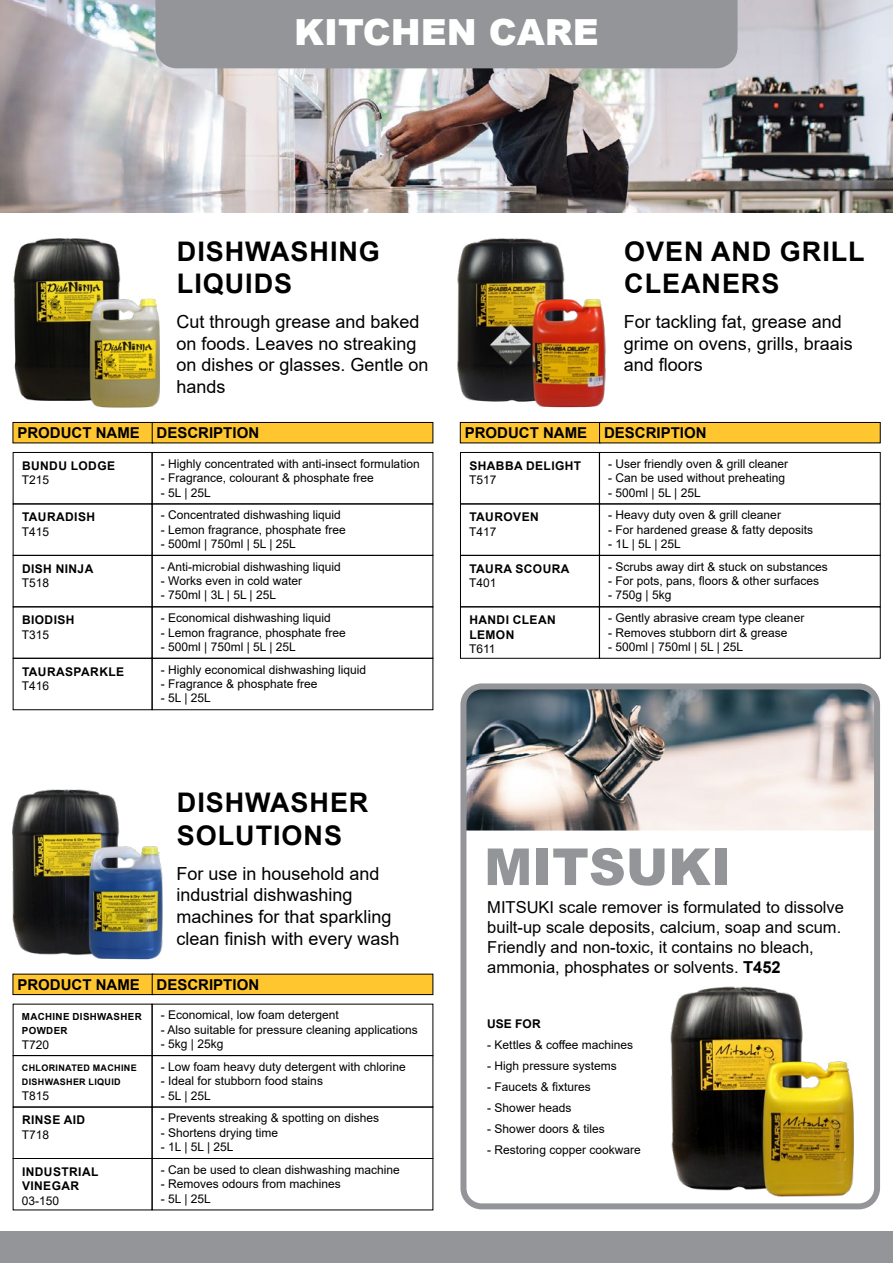
<style>
.page{position:relative;width:893px;height:1263px;background:#fff}
.page>*{position:absolute;margin:0;border:0;box-sizing:border-box;transform-origin:0 0}
.t1{font:900 51px "Arial";color:#939598}
.t2{font:900 36px "Arial";color:#fff}
.t3{font:700 27px/32.4px "Arial";letter-spacing:.035em;color:#000}
.t4{font:18px/21.6px "Arial";color:#000}
.t5{font:16.5px/19.8px "Arial";color:#000}
.t6{font:700 15px "Arial";color:#000}
.t7{font:12px "Arial";color:#000}
.t8{font:700 12px/14.4px "Arial";letter-spacing:.035em;color:#000}
.t9{font:700 9.75px/14.4px "Arial";letter-spacing:.035em;color:#000}
.t10{font:700 9px/14.4px "Arial";letter-spacing:.035em;color:#000}
.s1{font-weight:700}
</style>
<div class="page">
<img style="left:0;top:0;width:893px;height:213px">
<div style="left:155px;top:0;width:582px;height:68px;background:#939598"></div>
<img style="left:13px;top:238px;width:147px;height:170px">
<img style="left:12px;top:789px;width:151px;height:170px">
<img style="left:457px;top:238px;width:149px;height:170px">
<div style="left:0;top:1231px;width:893px;height:32px;background:#939598"></div>
<div style="left:13px;top:422px;width:140px;height:21px;background:#ffc62f"></div>
<div style="left:13px;top:422px;width:140px;height:21px;border:1px solid #000"></div>
<div style="left:13px;top:974px;width:140px;height:20px;background:#ffc62f"></div>
<div style="left:13px;top:974px;width:140px;height:21px;border:1px solid #000"></div>
<div style="left:460px;top:422px;width:140px;height:21px;background:#ffc62f"></div>
<div style="left:460px;top:422px;width:140px;height:21px;border:1px solid #000"></div>
<div style="left:152px;top:422px;width:281px;height:21px;background:#ffc62f"></div>
<div style="left:152px;top:422px;width:281px;height:21px;border:1px solid #000"></div>
<div style="left:152px;top:974px;width:281px;height:20px;background:#ffc62f"></div>
<div style="left:152px;top:974px;width:281px;height:21px;border:1px solid #000"></div>
<div style="left:600px;top:422px;width:280px;height:21px;background:#ffc62f"></div>
<div style="left:599px;top:422px;width:281px;height:21px;border:1px solid #000"></div>
<div style="left:13px;top:452px;width:139px;height:52px;border:1px solid #000"></div>
<div style="left:460px;top:452px;width:140px;height:52px;border:1px solid #000"></div>
<div style="left:13px;top:555px;width:139px;height:52px;border:1px solid #000"></div>
<div style="left:13px;top:1055px;width:139px;height:52px;border:1px solid #000"></div>
<div style="left:460px;top:555px;width:140px;height:52px;border:1px solid #000"></div>
<div style="left:13px;top:1107px;width:139px;height:52px;border:1px solid #000"></div>
<div style="left:13px;top:1158px;width:139px;height:52px;border:1px solid #000"></div>
<div style="left:13px;top:658px;width:139px;height:52px;border:1px solid #000"></div>
<div style="left:152px;top:452px;width:281px;height:52px;border:1px solid #000"></div>
<div style="left:599px;top:452px;width:281px;height:52px;border:1px solid #000"></div>
<div style="left:152px;top:555px;width:281px;height:52px;border:1px solid #000"></div>
<div style="left:152px;top:1055px;width:281px;height:52px;border:1px solid #000"></div>
<div style="left:599px;top:555px;width:281px;height:52px;border:1px solid #000"></div>
<div style="left:152px;top:1107px;width:281px;height:52px;border:1px solid #000"></div>
<div style="left:152px;top:1158px;width:281px;height:52px;border:1px solid #000"></div>
<div style="left:152px;top:658px;width:281px;height:52px;border:1px solid #000"></div>
<img style="left:467px;top:690px;width:406px;height:140px">
<div style="left:460px;top:683px;width:420px;height:526px;border:6px solid #939598;border-radius:18px"></div>
<img style="left:670px;top:982px;width:210px;height:220px">
<h2 class="t2" style="left:294px;top:6px;width:306px">KITCHEN CARE</h2>
<h3 class="t3" style="left:177px;top:235px;width:204px">DISHWASHING<br>LIQUIDS</h3>
<h3 class="t3" style="left:624px;top:235px;width:242px">OVEN AND GRILL<br>CLEANERS</h3>
<h3 class="t4" style="left:176px;top:311px;width:254px">Cut through grease and baked on foods. Leaves no streaking on dishes or glasses. Gentle on hands</h3>
<h3 class="t4" style="left:624px;top:311px;width:231px">For tackling fat, grease and grime on ovens, grills, braais and floors</h3>
<p class="t6" style="left:17px;top:422px;width:124px">PRODUCT NAME</p>
<p class="t6" style="left:157px;top:422px;width:104px">DESCRIPTION</p>
<p class="t6" style="left:465px;top:422px;width:124px">PRODUCT NAME</p>
<p class="t6" style="left:604px;top:422px;width:104px">DESCRIPTION</p>
<p class="t8" style="left:22px;top:459px;width:95px">BUNDU LODGE</p>
<p class="t7" style="left:22px;top:472px;width:29px">T215</p>
<p class="t7" style="left:161px;top:455px;width:260px">- Highly concentrated with anti-insect formulation</p>
<p class="t7" style="left:161px;top:470px;width:214px">- Fragrance, colourant &amp; phosphate free</p>
<p class="t7" style="left:161px;top:484px;width:52px">- 5L | 25L</p>
<p class="t8" style="left:469px;top:459px;width:113px">SHABBA DELIGHT</p>
<p class="t7" style="left:469px;top:472px;width:29px">T517</p>
<p class="t7" style="left:608px;top:455px;width:182px">- User friendly oven &amp; grill cleaner</p>
<p class="t7" style="left:608px;top:470px;width:178px">- Can be used without preheating</p>
<p class="t7" style="left:608px;top:484px;width:94px">- 500ml | 5L | 25L</p>
<p class="t8" style="left:22px;top:510px;width:75px">TAURADISH</p>
<p class="t7" style="left:22px;top:523px;width:29px">T415</p>
<p class="t7" style="left:161px;top:507px;width:182px">- Concentrated dishwashing liquid</p>
<p class="t7" style="left:161px;top:521px;width:186px">- Lemon fragrance, phosphate free</p>
<p class="t7" style="left:161px;top:535px;width:136px">- 500ml | 750ml | 5L | 25L</p>
<p class="t8" style="left:469px;top:510px;width:71px">TAUROVEN</p>
<p class="t7" style="left:469px;top:523px;width:29px">T417</p>
<p class="t7" style="left:608px;top:507px;width:174px">- Heavy duty oven &amp; grill cleaner</p>
<p class="t7" style="left:608px;top:521px;width:206px">- For hardened grease &amp; fatty deposits</p>
<p class="t7" style="left:608px;top:535px;width:74px">- 1L | 5L | 25L</p>
<p class="t8" style="left:22px;top:561px;width:73px">DISH NINJA</p>
<p class="t7" style="left:22px;top:575px;width:29px">T518</p>
<p class="t8" style="left:22px;top:613px;width:54px">BIODISH</p>
<p class="t7" style="left:22px;top:626px;width:29px">T315</p>
<p class="t7" style="left:161px;top:558px;width:182px">- Anti-microbial dishwashing liquid</p>
<p class="t7" style="left:161px;top:573px;width:143px">- Works even in cold water</p>
<p class="t7" style="left:161px;top:587px;width:117px">- 750ml | 3L | 5L | 25L</p>
<p class="t7" style="left:161px;top:610px;width:172px">- Economical dishwashing liquid</p>
<p class="t7" style="left:161px;top:624px;width:186px">- Lemon fragrance, phosphate free</p>
<p class="t7" style="left:161px;top:638px;width:136px">- 500ml | 750ml | 5L | 25L</p>
<p class="t8" style="left:469px;top:561px;width:102px">TAURA SCOURA</p>
<p class="t7" style="left:469px;top:575px;width:29px">T401</p>
<p class="t8" style="left:469px;top:613px;width:88px">HANDI CLEAN<br>LEMON</p>
<p class="t7" style="left:469px;top:641px;width:28px">T611</p>
<p class="t7" style="left:608px;top:558px;width:221px">- Scrubs away dirt &amp; stuck on substances</p>
<p class="t7" style="left:608px;top:573px;width:212px">- For pots, pans, floors &amp; other surfaces</p>
<p class="t7" style="left:608px;top:587px;width:65px">- 750g | 5kg</p>
<p class="t7" style="left:608px;top:610px;width:198px">- Gently abrasive cream type cleaner</p>
<p class="t7" style="left:608px;top:624px;width:181px">- Removes stubborn dirt &amp; grease</p>
<p class="t7" style="left:608px;top:638px;width:136px">- 500ml | 750ml | 5L | 25L</p>
<p class="t8" style="left:22px;top:664px;width:104px">TAURASPARKLE</p>
<p class="t7" style="left:22px;top:678px;width:29px">T416</p>
<p class="t7" style="left:161px;top:661px;width:207px">- Highly economical dishwashing liquid</p>
<p class="t7" style="left:161px;top:675px;width:158px">- Fragrance &amp; phosphate free</p>
<p class="t7" style="left:161px;top:690px;width:52px">- 5L | 25L</p>
<h3 class="t3" style="left:177px;top:787px;width:193px">DISHWASHER<br>SOLUTIONS</h3>
<h3 class="t4" style="left:176px;top:863px;width:225px">For use in household and industrial dishwashing machines for that sparkling clean finish with every wash</h3>
<h1 class="t1" style="left:484px;top:830px;width:248px">MITSUKI</h1>
<h3 class="t5" style="left:487px;top:897px;width:358px">MITSUKI scale remover is formulated to dissolve built-up scale deposits, calcium, soap and scum.<br>Friendly and non-toxic, it contains no bleach, ammonia, phosphates or solvents. <span class="s1">T452</span></h3>
<p class="t6" style="left:17px;top:974px;width:124px">PRODUCT NAME</p>
<p class="t6" style="left:157px;top:974px;width:104px">DESCRIPTION</p>
<p class="t9" style="left:22px;top:1009px;width:121px">MACHINE DISHWASHER<br>POWDER</p>
<p class="t7" style="left:22px;top:1036px;width:29px">T720</p>
<p class="t10" style="left:22px;top:1060px;width:116px">CHLORINATED MACHINE<br>DISHWASHER LIQUID</p>
<p class="t7" style="left:22px;top:1087px;width:29px">T815</p>
<p class="t8" style="left:22px;top:1113px;width:65px">RINSE AID</p>
<p class="t7" style="left:22px;top:1126px;width:29px">T718</p>
<p class="t8" style="left:22px;top:1164px;width:78px">INDUSTRIAL<br>VINEGAR</p>
<p class="t7" style="left:22px;top:1192px;width:39px">03-150</p>
<p class="t7" style="left:161px;top:1007px;width:180px">- Economical, low foam detergent</p>
<p class="t7" style="left:161px;top:1021px;width:258px">- Also suitable for pressure cleaning applications</p>
<p class="t7" style="left:161px;top:1036px;width:64px">- 5kg | 25kg</p>
<p class="t7" style="left:161px;top:1058px;width:246px">- Low foam heavy duty detergent with chlorine</p>
<p class="t7" style="left:161px;top:1073px;width:164px">- Ideal for stubborn food stains</p>
<p class="t7" style="left:161px;top:1087px;width:52px">- 5L | 25L</p>
<p class="t7" style="left:161px;top:1110px;width:220px">- Prevents streaking &amp; spotting on dishes</p>
<p class="t7" style="left:161px;top:1124px;width:119px">- Shortens drying time</p>
<p class="t7" style="left:161px;top:1139px;width:74px">- 1L | 5L | 25L</p>
<p class="t7" style="left:161px;top:1161px;width:240px">- Can be used to clean dishwashing machine</p>
<p class="t7" style="left:161px;top:1176px;width:182px">- Removes odours from machines</p>
<p class="t7" style="left:161px;top:1190px;width:52px">- 5L | 25L</p>
<p class="t8" style="left:487px;top:1017px;width:55px">USE FOR</p>
<p class="t7" style="left:487px;top:1036px;width:147px">- Kettles &amp; coffee machines</p>
<p class="t7" style="left:487px;top:1057px;width:131px">- High pressure systems</p>
<p class="t7" style="left:487px;top:1078px;width:105px">- Faucets &amp; fixtures</p>
<p class="t7" style="left:487px;top:1099px;width:86px">- Shower heads</p>
<p class="t7" style="left:487px;top:1120px;width:119px">- Shower doors &amp; tiles</p>
<p class="t7" style="left:487px;top:1141px;width:155px">- Restoring copper cookware</p>
</div>
